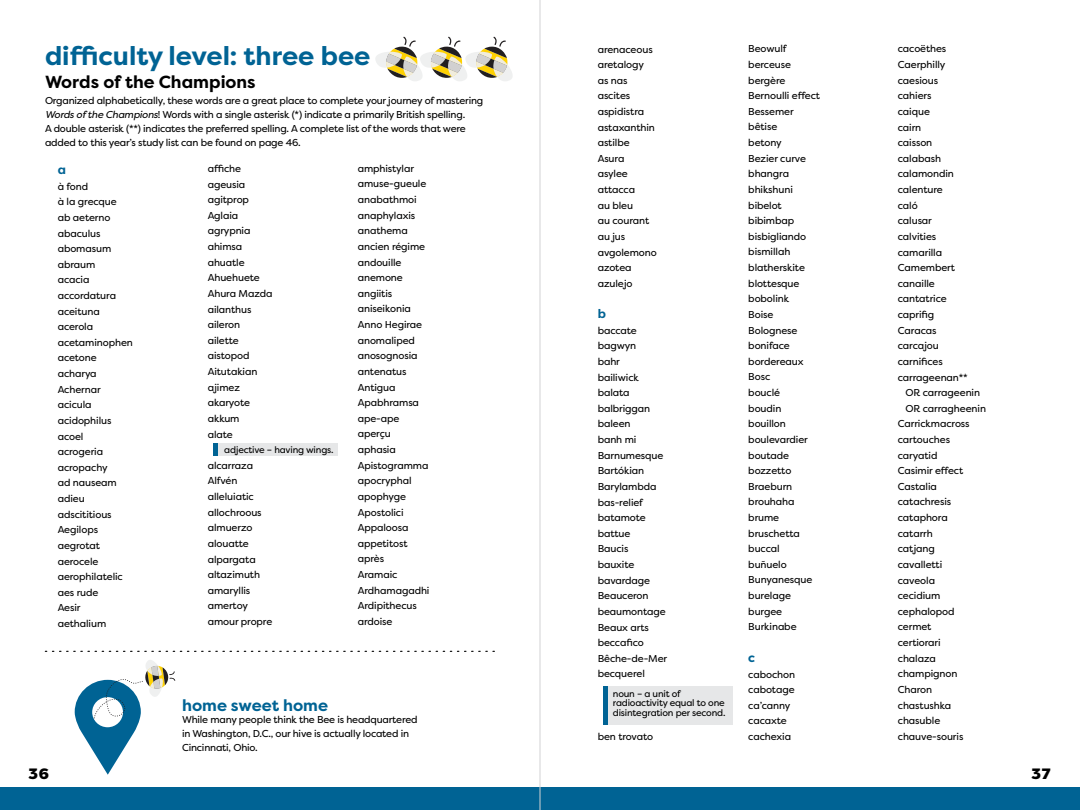
<style>
.page{position:relative;width:1080px;height:810px;background:#fff}
.page>*{position:absolute;margin:0;border:0;box-sizing:border-box;transform-origin:0 0}
.t1{font:700 26.25px "Filson Pro";color:#006394}
.t2{font:700 17.5px "Filson Pro";color:#000}
.t3{font:700 16.25px "Filson Pro";color:#006394}
.t4{font:900 15px "Filson Pro";color:#000101}
.t5{font:700 12.5px "Filson Pro";color:#006394}
.t6{font:10px/15.6px "Filson Pro";letter-spacing:-.01em;color:#000101}
.t7{font:10px/13.8px "Filson Pro";letter-spacing:-.02em;color:#000}
.t8{font:9.38px/9.4px "Filson Pro";letter-spacing:-.02em;color:#000}
.s1{font-style:italic}
</style>
<div class="page">
<div style="left:0;top:788px;width:551px;height:22px;background:#006394"></div>
<svg style="left:375px;top:37px;width:138px;height:44px"></svg>
<svg style="left:75px;top:660px;width:100px;height:115px"></svg>
<div style="left:525px;top:788px;width:555px;height:22px;background:#006394"></div>
<div style="left:214px;top:444px;width:124px;height:12px;background:#e6e7e8"></div>
<hr style="left:214px;top:444px;width:4px;height:12px;background:#006394">
<div style="left:604px;top:687px;width:129px;height:38px;background:#e6e7e8"></div>
<hr style="left:604px;top:687px;width:4px;height:38px;background:#006394">
<svg style="left:45px;top:651px;width:449px;height:1px"></svg>
<hr style="left:540px;top:0;width:1px;height:810px;background:#d2d3d4">
<h1 class="t1" style="left:45px;top:39px;width:327px">difficulty level: three bee</h1>
<h2 class="t2" style="left:45px;top:71px;width:212px">Words of the Champions</h2>
<p class="t7" style="left:45px;top:94px;width:440px">Organized alphabetically, these words are a great place to complete your journey of mastering <span class="s1">Words of the Champions</span>! Words with a single asterisk (*) indicate a primarily British spelling.<br>A double asterisk (**) indicates the preferred spelling. A complete list of the words that were added to this year’s study list can be found on page 46.</p>
<p class="t5" style="left:58px;top:162px;width:10px">a</p>
<p class="t6" style="left:58px;top:178px;width:77px">à fond<br>à la grecque<br>ab aeterno abaculus abomasum abraum<br>acacia accordatura aceituna acerola acetaminophen acetone acharya<br>Achernar acicula acidophilus acoel<br>acrogeria acropachy<br>ad nauseam adieu adscititious<br>Aegilops aegrotat aerocele aerophilatelic aes rude<br>Aesir<br>aethalium</p>
<p class="t6" style="left:208px;top:161px;width:66px">affiche ageusia agitprop<br>Aglaia agrypnia ahimsa ahuatle<br>Ahuehuete<br>Ahura Mazda ailanthus aileron ailette aistopod<br>Aitutakian ajimez akaryote akkum<br>alate</p>
<p class="t6" style="left:208px;top:457px;width:66px">alcarraza<br>Alfvén alleluiatic allochroous almuerzo alouatte alpargata altazimuth amaryllis amertoy amour propre</p>
<p class="t8" style="left:224px;top:445px;width:111px">adjective – having wings.</p>
<p class="t6" style="left:358px;top:160px;width:73px">amphistylar amuse-gueule anabathmoi anaphylaxis anathema ancien régime andouille anemone angiitis aniseikonia<br>Anno Hegirae anomaliped anosognosia antenatus<br>Antigua<br>Apabhramsa ape-ape aperçu aphasia<br>Apistogramma apocryphal apophyge<br>Apostolici<br>Appaloosa appetitost après<br>Aramaic<br>Ardhamagadhi<br>Ardipithecus ardoise</p>
<h3 class="t3" style="left:182px;top:695px;width:148px">home sweet home</h3>
<p class="t7" style="left:182px;top:713px;width:237px">While many people think the Bee is headquartered in Washington, D.C., our hive is actually located in<br>Cincinnati, Ohio.</p>
<p class="t6" style="left:598px;top:41px;width:61px">arenaceous aretalogy as nas ascites aspidistra astaxanthin astilbe<br>Asura asylee attacca<br>au bleu<br>au courant au jus avgolemono azotea azulejo</p>
<p class="t5" style="left:598px;top:306px;width:10px">b</p>
<p class="t6" style="left:598px;top:322px;width:71px">baccate bagwyn<br>bahr<br>bailiwick balata balbriggan baleen<br>banh mi<br>Barnumesque<br>Bartókian<br>Barylambda bas-relief batamote battue<br>Baucis bauxite bavardage<br>Beauceron beaumontage<br>Beaux arts beccafico<br>Bêche-de-Mer becquerel</p>
<p class="t8" style="left:613px;top:689px;width:114px">noun – a unit of radioactivity equal to one disintegration per second.</p>
<p class="t6" style="left:598px;top:728px;width:57px">ben trovato</p>
<p class="t6" style="left:748px;top:41px;width:73px">Beowulf berceuse bergère<br>Bernoulli effect<br>Bessemer bêtise<br>betony<br>Bezier curve bhangra bhikshuni bibelot bibimbap bisbigliando bismillah blatherskite blottesque bobolink<br>Boise<br>Bolognese boniface bordereaux<br>Bosc<br>bouclé<br>boudin bouillon boulevardier boutade bozzetto<br>Braeburn brouhaha brume bruschetta buccal buñuelo<br>Bunyanesque burelage burgee<br>Burkinabe</p>
<p class="t5" style="left:748px;top:650px;width:8px">c</p>
<p class="t6" style="left:748px;top:666px;width:48px">cabochon cabotage ca’canny cacaxte cachexia</p>
<p class="t6" style="left:898px;top:41px;width:50px">cacoëthes</p>
<p class="t6" style="left:898px;top:57px;width:49px">Caerphilly</p>
<p class="t6" style="left:898px;top:72px;width:42px">caesious</p>
<p class="t6" style="left:898px;top:88px;width:35px">cahiers</p>
<p class="t6" style="left:898px;top:104px;width:34px">caique</p>
<p class="t6" style="left:898px;top:119px;width:25px">cairn</p>
<p class="t6" style="left:898px;top:135px;width:36px">caisson</p>
<p class="t6" style="left:898px;top:150px;width:45px">calabash</p>
<p class="t6" style="left:898px;top:166px;width:58px">calamondin</p>
<p class="t6" style="left:898px;top:182px;width:47px">calenture</p>
<p class="t6" style="left:898px;top:197px;width:21px">caló</p>
<p class="t6" style="left:898px;top:213px;width:36px">calusar</p>
<p class="t6" style="left:898px;top:228px;width:40px">calvities</p>
<p class="t6" style="left:898px;top:244px;width:46px">camarilla</p>
<p class="t6" style="left:898px;top:260px;width:59px">Camembert</p>
<p class="t6" style="left:898px;top:275px;width:39px">canaille</p>
<p class="t6" style="left:898px;top:291px;width:50px">cantatrice</p>
<p class="t6" style="left:898px;top:307px;width:38px">caprifig</p>
<p class="t6" style="left:898px;top:322px;width:40px">Caracas</p>
<p class="t6" style="left:898px;top:338px;width:43px">carcajou</p>
<p class="t6" style="left:898px;top:353px;width:47px">carnifices</p>
<p class="t6" style="left:898px;top:369px;width:71px">carrageenan**</p>
<p class="t6" style="left:905px;top:385px;width:76px">OR carrageenin</p>
<p class="t6" style="left:905px;top:400px;width:82px">OR carragheenin</p>
<p class="t6" style="left:898px;top:416px;width:73px">Carrickmacross</p>
<p class="t6" style="left:898px;top:432px;width:54px">cartouches</p>
<p class="t6" style="left:898px;top:447px;width:41px">caryatid</p>
<p class="t6" style="left:898px;top:463px;width:67px">Casimir effect</p>
<p class="t6" style="left:898px;top:478px;width:41px">Castalia</p>
<p class="t6" style="left:898px;top:494px;width:55px">catachresis</p>
<p class="t6" style="left:898px;top:510px;width:51px">cataphora</p>
<p class="t6" style="left:898px;top:525px;width:36px">catarrh</p>
<p class="t6" style="left:898px;top:541px;width:39px">catjang</p>
<p class="t6" style="left:898px;top:556px;width:46px">cavalletti</p>
<p class="t6" style="left:898px;top:572px;width:39px">caveola</p>
<p class="t6" style="left:898px;top:588px;width:44px">cecidium</p>
<p class="t6" style="left:898px;top:603px;width:58px">cephalopod</p>
<p class="t6" style="left:898px;top:619px;width:35px">cermet</p>
<p class="t6" style="left:898px;top:635px;width:44px">certiorari</p>
<p class="t6" style="left:898px;top:650px;width:40px">chalaza</p>
<p class="t6" style="left:898px;top:666px;width:61px">champignon</p>
<p class="t6" style="left:898px;top:681px;width:36px">Charon</p>
<p class="t6" style="left:898px;top:697px;width:55px">chastushka</p>
<p class="t6" style="left:898px;top:713px;width:44px">chasuble</p>
<p class="t6" style="left:898px;top:728px;width:67px">chauve-souris</p>
<h3 class="t4" style="left:28px;top:764px;width:22px">36</h3>
<h3 class="t4" style="left:1031px;top:764px;width:21px">37</h3>
</div>
